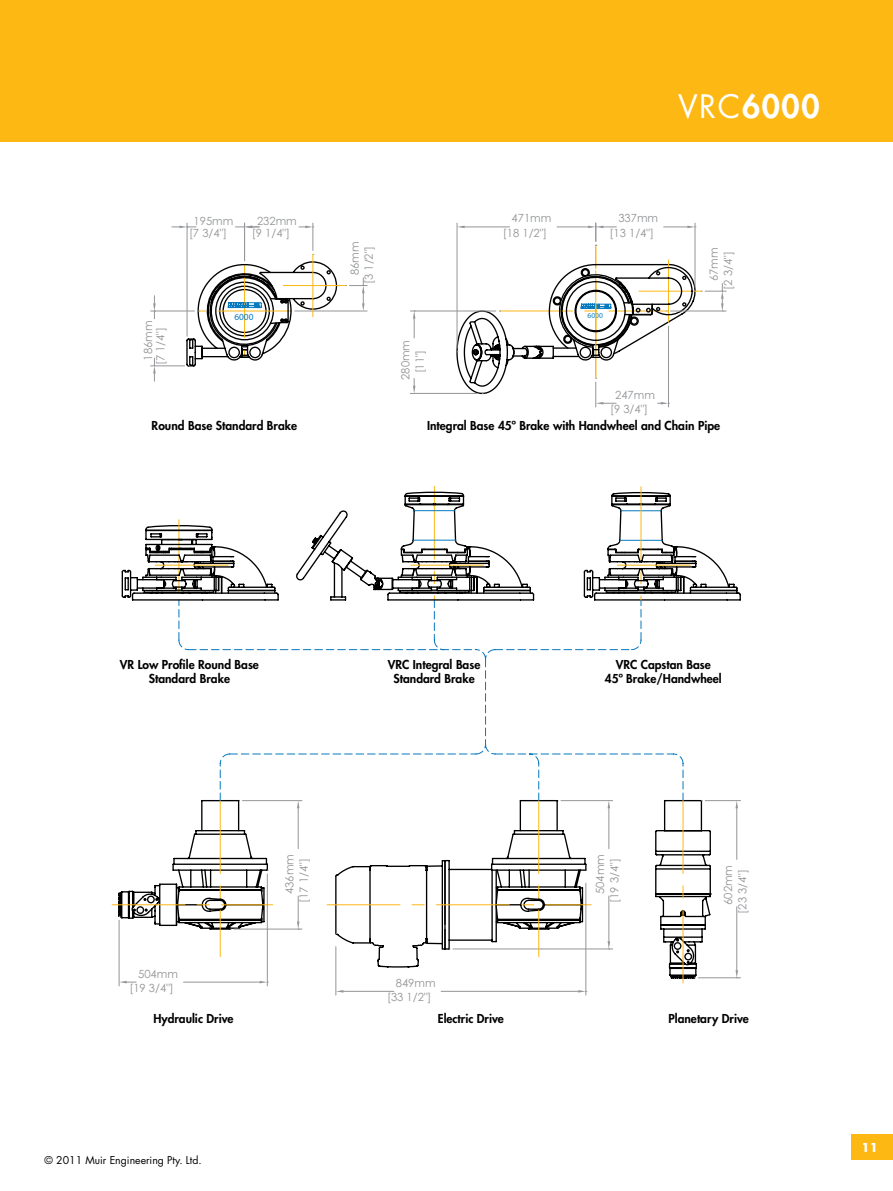
<style>
.page{position:relative;width:893px;height:1191px;background:#fff}
.page>*{position:absolute;margin:0;border:0;box-sizing:border-box;transform-origin:0 0}
.t1{font:800 31.5px "Futura";color:#fff}
.t2{font:800 12px/14.4px "Futura";color:#000;text-align:center}
.t3{font:700 12px "Futura";color:#fff}
.t4{font:11.25px/14.2px "Century Gothic";color:#939598}
.t5{font:10.5px "Futura";color:#000}
.t6{font:9.3px "Myriad Pro";color:#0779bf}
.t7{font:7.5px "Myriad Pro";color:#0779bf}
.s1{font-weight:400}
</style>
<div class="page">
<svg style="left:153px;top:296px;width:3px;height:14px"></svg>
<hr style="left:453px;top:948px;width:160px;height:1px;background:#939598">
<hr style="left:608px;top:808px;width:1px;height:40px;background:#939598">
<hr style="left:608px;top:896px;width:1px;height:45px;background:#939598">
<svg style="left:608px;top:801px;width:2px;height:7px"></svg>
<svg style="left:608px;top:941px;width:2px;height:8px"></svg>
<hr style="left:335px;top:946px;width:1px;height:49px;background:#939598">
<hr style="left:585px;top:883px;width:1px;height:112px;background:#939598">
<hr style="left:343px;top:991px;width:51px;height:1px;background:#939598">
<hr style="left:441px;top:991px;width:137px;height:1px;background:#939598">
<svg style="left:336px;top:990px;width:7px;height:2px"></svg>
<svg style="left:578px;top:990px;width:9px;height:2px"></svg>
<svg style="left:327px;top:801px;width:264px;height:167px"></svg>
<hr style="left:234px;top:928px;width:68px;height:1px;background:#939598">
<hr style="left:298px;top:808px;width:1px;height:40px;background:#939598">
<svg style="left:297px;top:801px;width:2px;height:7px"></svg>
<svg style="left:297px;top:896px;width:2px;height:33px"></svg>
<hr style="left:119px;top:920px;width:1px;height:66px;background:#939598">
<hr style="left:267px;top:874px;width:1px;height:112px;background:#939598">
<hr style="left:183px;top:981px;width:77px;height:1px;background:#939598">
<svg style="left:119px;top:980px;width:17px;height:3px"></svg>
<svg style="left:112px;top:801px;width:161px;height:155px"></svg>
<svg style="left:260px;top:980px;width:8px;height:3px"></svg>
<hr style="left:705px;top:800px;width:36px;height:1px;background:#939598">
<hr style="left:698px;top:977px;width:43px;height:1px;background:#939598">
<hr style="left:736px;top:808px;width:1px;height:51px;background:#939598">
<hr style="left:736px;top:906px;width:1px;height:64px;background:#939598">
<svg style="left:735px;top:800px;width:3px;height:8px"></svg>
<svg style="left:735px;top:970px;width:3px;height:8px"></svg>
<svg style="left:150px;top:310px;width:350px;height:85px"></svg>
<hr style="left:457px;top:223px;width:1px;height:125px;background:#939598">
<hr style="left:465px;top:226px;width:45px;height:1px;background:#939598">
<svg style="left:457px;top:226px;width:8px;height:2px"></svg>
<hr style="left:410px;top:393px;width:68px;height:1px;background:#939598">
<hr style="left:410px;top:311px;width:86px;height:1px;background:#939598">
<svg style="left:413px;top:378px;width:2px;height:15px"></svg>
<svg style="left:500px;top:223px;width:226px;height:184px"></svg>
<svg style="left:413px;top:311px;width:2px;height:27px"></svg>
<svg style="left:178px;top:609px;width:506px;height:192px"></svg>
<svg style="left:654px;top:799px;width:58px;height:184px"></svg>
<svg style="left:121px;top:486px;width:620px;height:122px"></svg>
<svg style="left:172px;top:223px;width:195px;height:144px"></svg>
<div style="left:0;top:0;width:893px;height:142px;background:#fdb813"></div>
<div style="left:852px;top:1134px;width:41px;height:26px;background:#fdb813"></div>
<h1 class="t1" style="left:678px;top:87px;width:143px"><span class="s1">VRC</span>6000</h1>
<p class="t4" style="left:189px;top:214px;width:46px;line-height:12.3px;text-align:center">195mm [7 3/4"]</p>
<p class="t4" style="left:252px;top:214px;width:46px;line-height:12.3px;text-indent:5px">232mm [9 1/4"]</p>
<p class="t4" style="left:503px;top:211px;width:50px;text-indent:9px">471mm [18 1/2"]</p>
<p class="t4" style="left:610px;top:211px;width:50px;text-indent:9px">337mm [13 1/4"]</p>
<p class="t4" style="left:347px;top:284px;width:44px;text-indent:9px;rotate:-90deg">86mm [3 1/2"]</p>
<p class="t4" style="left:706px;top:289px;width:44px;text-indent:9px;rotate:-90deg">67mm [2 3/4"]</p>
<p class="t4" style="left:142px;top:365px;width:46px;line-height:12.3px;text-align:center;rotate:-90deg">186mm [7 1/4"]</p>
<p class="t6" style="left:234px;top:311px;width:21px">6000</p>
<p class="t4" style="left:398px;top:380px;width:41px;text-align:center;rotate:-90deg">280mm [11"]</p>
<p class="t7" style="left:588px;top:311px;width:17px">6000</p>
<p class="t4" style="left:610px;top:387px;width:46px;text-indent:5px">247mm [9 3/4"]</p>
<p class="t2" style="left:152px;top:418px;width:147px">Round Base Standard Brake</p>
<p class="t2" style="left:427px;top:418px;width:295px">Integral Base 45º Brake with Handwheel and Chain Pipe</p>
<p class="t2" style="left:120px;top:657px;width:141px">VR Low Profile Round Base<br>Standard Brake</p>
<p class="t4" style="left:129px;top:966px;width:50px;text-indent:9px">504mm [19 3/4"]</p>
<p class="t4" style="left:282px;top:902px;width:50px;text-indent:9px;rotate:-90deg">436mm [17 1/4"]</p>
<p class="t2" style="left:388px;top:657px;width:94px">VRC Integral Base<br>Standard Brake</p>
<p class="t4" style="left:387px;top:975px;width:50px;text-indent:9px">849mm [33 1/2"]</p>
<p class="t2" style="left:605px;top:657px;width:118px">VRC Capstan Base<br>45º Brake/Handwheel</p>
<p class="t4" style="left:593px;top:902px;width:50px;text-indent:9px;rotate:-90deg">504mm [19 3/4"]</p>
<p class="t4" style="left:721px;top:913px;width:50px;text-indent:9px;rotate:-90deg">602mm [23 3/4"]</p>
<p class="t2" style="left:153px;top:1011px;width:82px">Hydraulic Drive</p>
<p class="t2" style="left:438px;top:1011px;width:68px">Electric Drive</p>
<p class="t2" style="left:668px;top:1011px;width:82px">Planetary Drive</p>
<p class="t5" style="left:45px;top:1153px;width:159px">© 2011 Muir Engineering Pty. Ltd.</p>
<p class="t3" style="left:862px;top:1139px;width:18px">11</p>
</div>
